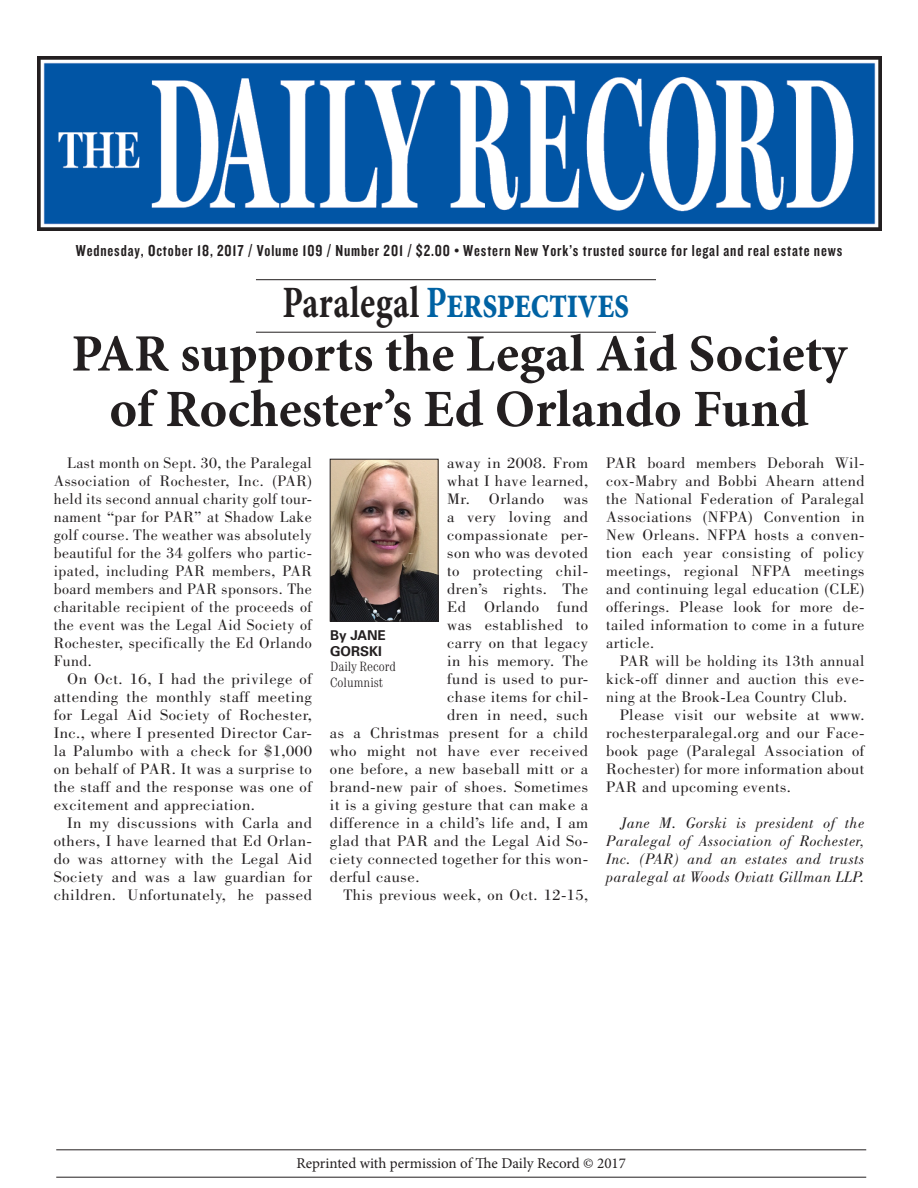
<style>
.page{position:relative;width:918px;height:1188px;background:#fff}
.page>*{position:absolute;margin:0;border:0;box-sizing:border-box;transform-origin:0 0}
.t1{font:700 52.5px/55.5px "Minion Pro";color:#231f20;text-align:center}
.t2{font:700 44.85px "Minion Pro";letter-spacing:-.03em;color:#0062a3;scale:.77 1}
.t3{font:16.5px "Knockout 49 Liteweight";letter-spacing:.055em;color:#231f20}
.t4{font:15.75px/18px "Bodoni Std";letter-spacing:.03em;color:#231f20;text-align:justify;scale:1.05 1}
.t5{font:15.75px/18px "Bodoni Std";letter-spacing:.03em;color:#231f20;text-align:justify}
.t6{font:15.75px/18px "Bodoni Std";letter-spacing:.03em;color:#231f20;text-align:justify;scale:1.04 1}
.t7{font:italic 15.75px/18px "Bodoni Std";letter-spacing:.03em;color:#231f20;text-align:justify}
.t8{font:15px "Minion Pro";color:#231f20}
.t9{font:300 condensed 13.5px/15.8px "Century";color:#231f20}
.t10{font:700 13.5px/15.8px "Univers LT Std";color:#231f20}
.s1{color:#231f20}
</style>
<div class="page">
<img style="left:37px;top:57px;width:845px;height:173px">
<hr style="left:56px;top:1150px;width:810px;height:1px;background:#231f20">
<hr style="left:56px;top:1177px;width:810px;height:1px;background:#231f20">
<hr style="left:256px;top:332px;width:400px;height:1px;background:#231f20">
<hr style="left:256px;top:279px;width:400px;height:1px;background:#231f20">
<img style="left:332px;top:461px;width:104px;height:158px">
<div style="left:330px;top:459px;width:108px;height:162px;border:1px solid #231f20"></div>
<p class="t3" style="left:76px;top:242px;width:768px">Wednesday, October 18, 2017 / Volume 109 / Number 201 / $2.00 • Western New York’s trusted source for legal and real estate news</p>
<h2 class="t2" style="left:282px;top:271px;width:452px"><span class="s1">Paralegal</span> Perspectives</h2>
<h1 class="t1" style="left:71px;top:325px;width:777px">PAR supports the Legal Aid Society of Rochester’s Ed Orlando Fund</h1>
<p class="t5" style="left:54px;top:454px;width:260px;text-indent:13px">Last month on Sept. 30, the Paralegal Association of Rochester, Inc. (PAR) held its second annual charity golf tour&shy;nament “par for PAR” at Shadow Lake golf course. The weather was absolutely beautiful for the 34 golfers who partic&shy;ipated, including PAR members, PAR board members and PAR sponsors. The charitable recipient of the proceeds of the event was the Legal Aid Society of Rochester, specifically the Ed Orlando Fund.</p>
<p class="t4" style="left:54px;top:670px;width:247px;text-indent:14px">On Oct. 16, I had the privilege of attending the monthly staff meeting for Legal Aid Society of Rochester, Inc., where I presented Director Car&shy;la Palumbo with a check for $1,000 on behalf of PAR. It was a surprise to the staff and the response was one of excitement and appreciation.</p>
<p class="t4" style="left:54px;top:814px;width:247px;text-indent:13px">In my discussions with Carla and others, I have learned that Ed Orlan&shy;do was attorney with the Legal Aid Society and was a law guardian for children. Unfortunately, he passed</p>
<p class="t4" style="left:447px;top:454px;width:136px">away in 2008. From</p>
<p class="t4" style="left:447px;top:472px;width:136px">what I have learned,</p>
<p class="t4" style="left:447px;top:490px;width:136px">Mr. Orlando was</p>
<p class="t4" style="left:447px;top:508px;width:136px">a very loving and</p>
<p class="t4" style="left:447px;top:526px;width:136px">compassionate per-</p>
<p class="t4" style="left:447px;top:544px;width:136px">son who was devoted</p>
<p class="t4" style="left:447px;top:562px;width:136px">to protecting chil-</p>
<p class="t4" style="left:447px;top:580px;width:136px">dren’s rights. The</p>
<p class="t4" style="left:447px;top:598px;width:136px">Ed Orlando fund</p>
<p class="t4" style="left:447px;top:616px;width:136px">was established to</p>
<p class="t4" style="left:447px;top:634px;width:136px">carry on that legacy</p>
<p class="t4" style="left:447px;top:652px;width:136px">in his memory. The</p>
<p class="t4" style="left:447px;top:670px;width:136px">fund is used to pur-</p>
<p class="t4" style="left:447px;top:688px;width:136px">chase items for chil-</p>
<p class="t4" style="left:447px;top:706px;width:136px">dren in need, such</p>
<p class="t4" style="left:330px;top:724px;width:247px">as a Christmas present for a child</p>
<p class="t4" style="left:330px;top:742px;width:247px">who might not have ever received</p>
<p class="t4" style="left:330px;top:760px;width:247px">one before, a new baseball mitt or a</p>
<p class="t4" style="left:330px;top:778px;width:247px">brand-new pair of shoes. Sometimes</p>
<p class="t4" style="left:330px;top:796px;width:247px">it is a giving gesture that can make a</p>
<p class="t4" style="left:330px;top:814px;width:247px">difference in a child’s life and, I am</p>
<p class="t4" style="left:330px;top:832px;width:247px">glad that PAR and the Legal Aid So-</p>
<p class="t4" style="left:330px;top:850px;width:247px">ciety connected together for this won-</p>
<p class="t4" style="left:330px;top:868px;width:87px">derful cause.</p>
<p class="t5" style="left:343px;top:886px;width:246px">This previous week, on Oct. 12-15,</p>
<p class="t10" style="left:330px;top:627px;width:57px">By JANE<br>GORSKI</p>
<p class="t9" style="left:330px;top:659px;width:67px">Daily Record<br>Columnist</p>
<p class="t5" style="left:606px;top:454px;width:260px">PAR board members Deborah Wil&shy;cox-Mabry and Bobbi Ahearn attend the National Federation of Paralegal Associations (NFPA) Convention in New Orleans. NFPA hosts a conven&shy;tion each year consisting of policy meetings, regional NFPA meetings and continuing legal education (CLE) offerings. Please look for more de&shy;tailed information to come in a future article.</p>
<p class="t5" style="left:606px;top:652px;width:260px;text-indent:13px">PAR will be holding its 13th annual kick-off dinner and auction this eve&shy;ning at the Brook-Lea Country Club.</p>
<p class="t6" style="left:606px;top:706px;width:250px;text-indent:14px">Please visit our website at www. rochesterparalegal.org and our Face&shy;book page (Paralegal Association of Rochester) for more information about PAR and upcoming events.</p>
<p class="t7" style="left:606px;top:814px;width:260px;text-indent:13px">Jane M. Gorski is president of the Paralegal of Association of Rochester, Inc. (PAR) and an estates and trusts paralegal at Woods Oviatt Gillman LLP.</p>
<p class="t8" style="left:296px;top:1153px;width:331px">Reprinted with permission of The Daily Record © 2017</p>
</div>
